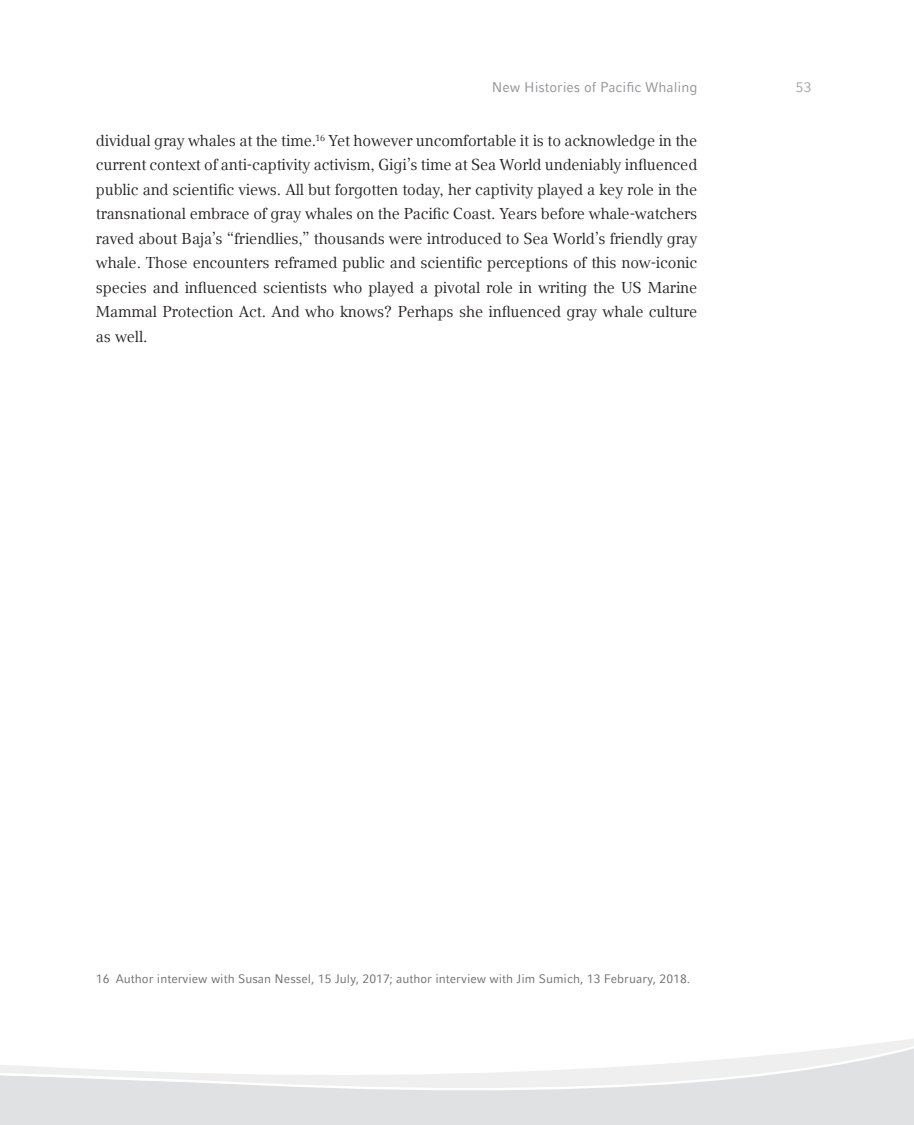
<style>
.page{position:relative;width:914px;height:1125px;background:#fff}
.page>*{position:absolute;margin:0;border:0;box-sizing:border-box;transform-origin:0 0}
.t1{font:15.75px/24.5px "LMU Compatil Text";letter-spacing:-.01em;color:#231f20;text-align:justify}
.t2{font:14px "LMU Compatil Fact";color:#919396}
.t3{font:14px "LMU Compatil Fact";color:#a3a4a8}
.fußnote{font:12.25px "LMU Compatil Fact";color:#6c6d70}
</style>
<div class="page">
<svg style="left:0;top:1039px;width:913px;height:86px;fill:#e0e1e3"></svg>
<p class="t2" style="left:491px;top:79px;width:207px">New Histories of Pacific Whaling</p>
<p class="t3" style="left:795px;top:79px;width:17px">53</p>
<p class="t1" style="left:96px;top:128px;width:602px">dividual gray whales at the time.<sup>16</sup> Yet however uncomfortable it is to acknowledge in the current context of anti-captivity activism, Gigi’s time at Sea World undeniably influenced public and scientific views. All but forgotten today, her captivity played a key role in the transnational embrace of gray whales on the Pacific Coast. Years before whale-watchers raved about Baja’s “friendlies,” thousands were introduced to Sea World’s friendly gray whale. Those encounters reframed public and scientific perceptions of this now-iconic species and influenced scientists who played a pivotal role in writing the US Marine Mammal Protection Act. And who knows? Perhaps she influenced gray whale culture as well.</p>
<p class="fußnote" style="left:96px;top:971px;width:595px">16 Author interview with Susan Nessel, 15 July, 2017; author interview with Jim Sumich, 13 February, 2018.</p>
</div>
